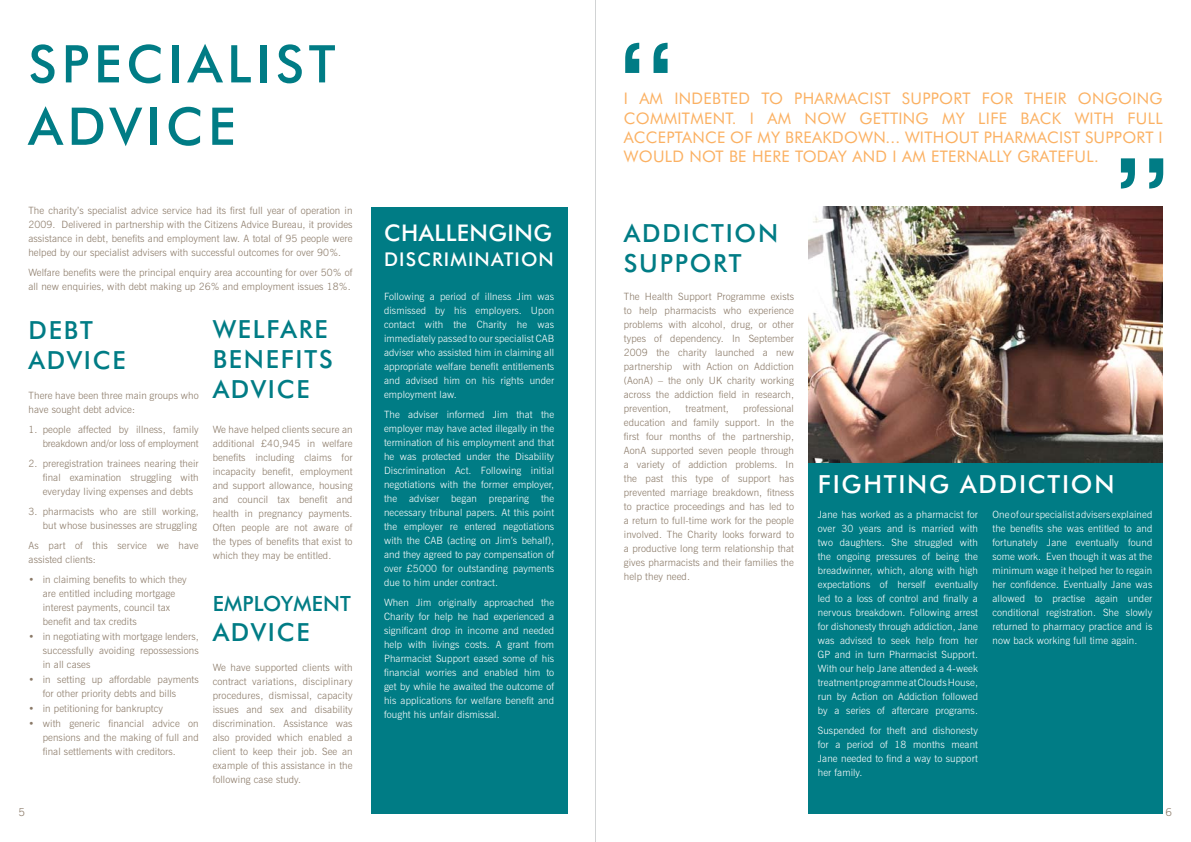
<style>
.page{position:relative;width:1191px;height:842px;background:#fff}
.page>*{position:absolute;margin:0;border:0;box-sizing:border-box;transform-origin:0 0}
.t1{font:117px "Astute S Si";color:#007c85}
.t2{font:500 52px/62.4px "Futura BT";letter-spacing:.09em;color:#007c85}
.t3{font:500 25px/30px "Futura BT";letter-spacing:.07em;color:#007c85}
.t4{font:500 25px "Futura BT";letter-spacing:.07em;color:#fff}
.t5{font:500 23px "Futura BT";letter-spacing:.02em;color:#fff}
.t6{font:500 21px "Futura BT";letter-spacing:.01em;color:#007c85}
.t7{font:500 19px "Futura BT";letter-spacing:.06em;color:#fff}
.t8{font:16px/19.2px "Futura BT";letter-spacing:.02em;color:#fbb163;text-align:justify}
.t9{font:300 11px "News Gothic BT";color:#8a7967}
.t10{font:300 10px/14px "News Gothic BT";letter-spacing:.01em;color:#8a7967;text-align:justify}
.t11{font:300 10px/14px "News Gothic BT";letter-spacing:.01em;color:#fff;text-align:justify}
</style>
<div class="page">
<div style="left:371px;top:207px;width:196px;height:607px;background:#007c85"></div>
<div style="left:808px;top:457px;width:354px;height:357px;background:#007c85"></div>
<img style="left:808px;top:207px;width:354px;height:255px">
<hr style="left:595px;top:0;width:1px;height:842px;background:#d1d3d4">
<h2 class="t2" style="left:28px;top:32px;width:308px">SPECIALIST<br>ADVICE</h2>
<p class="t10" style="left:28px;top:204px;width:326px">The charity’s specialist advice service had its first full year of operation in 2009. Delivered in partnership with the Citizens Advice Bureau, it provides assistance in debt, benefits and employment law. A total of 95 people were helped by our specialist advisers with successful outcomes for over 90%.</p>
<p class="t10" style="left:28px;top:266px;width:326px">Welfare benefits were the principal enquiry area accounting for over 50% of all new enquiries, with debt making up 26% and employment issues 18%.</p>
<h3 class="t3" style="left:29px;top:315px;width:99px">DEBT<br>ADVICE</h3>
<h3 class="t3" style="left:213px;top:314px;width:122px">WELFARE<br>BENEFITS<br>ADVICE</h3>
<p class="t10" style="left:213px;top:422px;width:141px">We have helped clients secure an additional £40,945 in welfare benefits including claims for incapacity benefit, employment and support allowance, housing and council tax benefit and health in pregnancy payments.<br>Often people are not aware of the types of benefits that exist to which they may be entitled.</p>
<p class="t10" style="left:29px;top:388px;width:172px">There have been three main groups who have sought debt advice:</p>
<p class="t10" style="left:29px;top:422px;width:172px;text-align:right">1. people affected by illness, family breakdown and/or loss of employment</p>
<p class="t10" style="left:43px;top:456px;width:157px;text-indent:-14px">2. preregistration trainees nearing their final examination struggling with everyday living expenses and debts</p>
<p class="t10" style="left:29px;top:504px;width:172px;text-align:right">3. pharmacists who are still working, but whose businesses are struggling</p>
<p class="t10" style="left:29px;top:538px;width:172px">As part of this service we have assisted clients:</p>
<p class="t10" style="left:43px;top:572px;width:145px;text-align:left;text-indent:-14px">• in claiming benefits to which they are entitled including mortgage interest payments, council tax benefit and tax credits</p>
<p class="t10" style="left:43px;top:629px;width:157px;text-indent:-14px">• in negotiating with mortgage lenders, successfully avoiding repossessions in all cases</p>
<p class="t10" style="left:43px;top:672px;width:157px;text-indent:-14px">• in setting up affordable payments for other priority debts and bills</p>
<p class="t10" style="left:29px;top:701px;width:136px">• in petitioning for bankruptcy</p>
<p class="t10" style="left:43px;top:716px;width:157px;text-indent:-14px">• with generic financial advice on pensions and the making of full and final settlements with creditors.</p>
<h3 class="t6" style="left:213px;top:591px;width:140px">EMPLOYMENT</h3>
<h3 class="t3" style="left:213px;top:617px;width:99px">ADVICE</h3>
<p class="t10" style="left:213px;top:660px;width:141px">We have supported clients with contract variations, disciplinary procedures, dismissal, capacity issues and sex and disability discrimination. Assistance was also provided which enabled a client to keep their job. See an example of this assistance in the following case study.</p>
<h3 class="t5" style="left:384px;top:219px;width:169px">CHALLENGING</h3>
<h3 class="t7" style="left:384px;top:248px;width:171px">DISCRIMINATION</h3>
<p class="t11" style="left:384px;top:290px;width:172px">Following a period of illness Jim was dismissed by his employers. Upon contact with the Charity he was immediately passed to our specialist CAB adviser who assisted him in claiming all appropriate welfare benefit entitlements and advised him on his rights under employment law.</p>
<p class="t11" style="left:384px;top:408px;width:172px">The adviser informed Jim that the employer may have acted illegally in the termination of his employment and that he was protected under the Disability Discrimination Act. Following initial negotiations with the former employer, the adviser began preparing the necessary tribunal papers. At this point the employer re entered negotiations with the CAB (acting on Jim’s behalf), and they agreed to pay compensation of over £5000 for outstanding payments due to him under contract.</p>
<p class="t11" style="left:384px;top:596px;width:172px">When Jim originally approached the Charity for help he had experienced a significant drop in income and needed help with livings costs. A grant from Pharmacist Support eased some of his financial worries and enabled him to get by while he awaited the outcome of his applications for welfare benefit and fought his unfair dismissal.</p>
<h1 class="t1" style="left:616px;top:15px;width:62px">“</h1>
<h3 class="t8" style="left:624px;top:89px;width:540px">I AM INDEBTED TO PHARMACIST SUPPORT FOR THEIR ONGOING COMMITMENT. I AM NOW GETTING MY LIFE BACK WITH FULL ACCEPTANCE OF MY BREAKDOWN... WITHOUT PHARMACIST SUPPORT I WOULD NOT BE HERE TODAY AND I AM ETERNALLY GRATEFUL.</h3>
<h1 class="t1" style="left:1111px;top:130px;width:62px">”</h1>
<h3 class="t3" style="left:624px;top:218px;width:156px">ADDICTION<br>SUPPORT</h3>
<p class="t10" style="left:624px;top:290px;width:172px">The Health Support Programme exists to help pharmacists who experience problems with alcohol, drug, or other types of dependency. In September 2009 the charity launched a new partnership with Action on Addiction (AonA) – the only UK charity working across the addiction field in research, prevention,</p>
<p class="t10" style="left:624px;top:402px;width:172px;text-indent:119px">professional education and family support. In the first four months of the partnership, AonA supported seven people through a variety of addiction problems. In the past this type of support has prevented marriage breakdown, fitness to practice proceedings and has led to a return to full-time work for the people involved. The Charity looks forward to a productive long term relationship that gives pharmacists and their families the help they need.</p>
<p class="t10" style="left:685px;top:402px;width:45px">treatment,</p>
<h3 class="t4" style="left:817px;top:469px;width:298px">FIGHTING ADDICTION</h3>
<p class="t11" style="left:817px;top:508px;width:162px">Jane has worked as a pharmacist for over 30 years and is married with two daughters. She struggled with the ongoing pressures of being the breadwinner, which, along with high expectations of herself eventually led to a loss of control and finally a nervous breakdown. Following arrest for dishonesty through addiction, Jane was advised to seek help from her GP and in turn Pharmacist Support.<br>With our help Jane attended a 4-week treatment programme at Clouds House, run by Action on Addiction followed by a series of aftercare programs.</p>
<p class="t11" style="left:817px;top:724px;width:162px">Suspended for theft and dishonesty for a period of 18 months meant Jane needed to find a way to support her family.</p>
<p class="t11" style="left:992px;top:508px;width:161px">One of our specialist advisers explained the benefits she was entitled to and fortunately Jane eventually found some work. Even though it was at the minimum wage it helped her to regain her confidence. Eventually Jane was allowed to practise again under conditional registration. She slowly returned to pharmacy practice and is now back working full time again.</p>
<p class="t9" style="left:18px;top:805px;width:8px">5</p>
<p class="t9" style="left:1165px;top:806px;width:8px">6</p>
</div>
